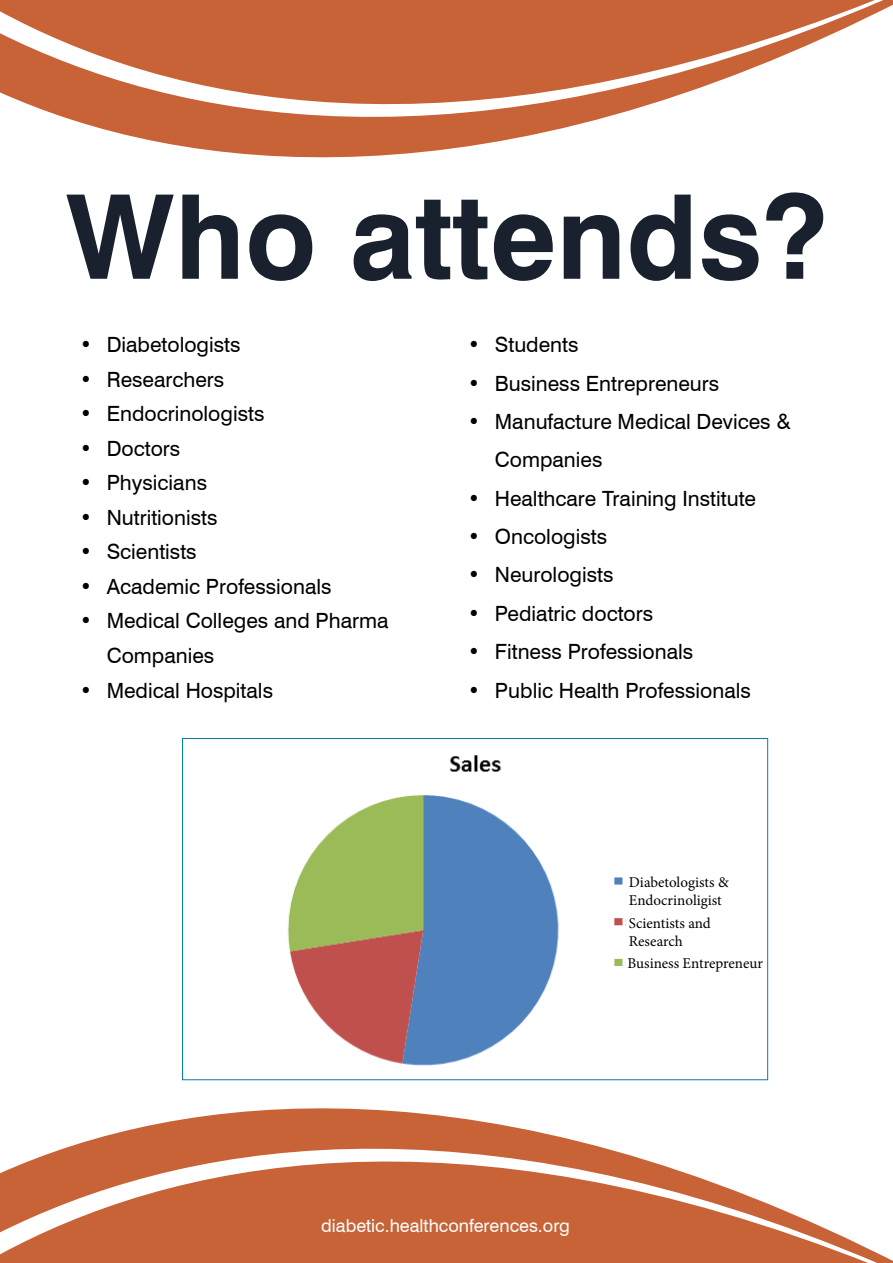
<style>
.page{position:relative;width:893px;height:1263px;background:#fff}
.page>*{position:absolute;margin:0;border:0;box-sizing:border-box;transform-origin:0 0}
.t1{font:700 117px "Swiss 721 BT";color:#1a212e}
.t2{font:21px/34.5px "Swiss 721 BT";color:#000}
.t3{font:18px "Swiss 721 BT";color:#fff}
.t4{font:15px/18px "Minion Pro";color:#000}
</style>
<div class="page">
<svg style="left:0;top:0;width:875px;height:158px;fill:#c86237"></svg>
<svg style="left:0;top:1108px;width:875px;height:155px;fill:#c86237"></svg>
<img style="left:287px;top:755px;width:339px;height:311px">
<h1 class="t1" style="left:65px;top:166px;width:763px">Who attends?</h1>
<p class="t2" style="left:80px;top:327px;width:162px">• Diabetologists</p>
<p class="t2" style="left:80px;top:362px;width:146px">• Researchers</p>
<p class="t2" style="left:80px;top:396px;width:186px">• Endocrinologists</p>
<p class="t2" style="left:80px;top:431px;width:102px">• Doctors</p>
<p class="t2" style="left:80px;top:465px;width:129px">• Physicians</p>
<p class="t2" style="left:80px;top:500px;width:139px">• Nutritionists</p>
<p class="t2" style="left:80px;top:534px;width:118px">• Scientists</p>
<p class="t2" style="left:80px;top:569px;width:253px">• Academic Professionals</p>
<p class="t2" style="left:107px;top:604px;width:283px;text-indent:-27px">• Medical Colleges and Pharma<br>Companies</p>
<p class="t2" style="left:80px;top:673px;width:195px">• Medical Hospitals</p>
<p class="t2" style="left:468px;top:327px;width:112px">• Students</p>
<p class="t2" style="left:468px;top:366px;width:253px">• Business Entrepreneurs</p>
<p class="t2" style="left:495px;top:402px;width:297px;line-height:38.4px;text-indent:-27px">• Manufacture Medical Devices &amp;<br>Companies</p>
<p class="t2" style="left:468px;top:481px;width:290px">• Healthcare Training Institute</p>
<p class="t2" style="left:468px;top:519px;width:141px">• Oncologists</p>
<p class="t2" style="left:468px;top:557px;width:147px">• Neurologists</p>
<p class="t2" style="left:468px;top:596px;width:187px">• Pediatric doctors</p>
<p class="t2" style="left:468px;top:634px;width:227px">• Fitness Professionals</p>
<p class="t2" style="left:468px;top:673px;width:285px">• Public Health Professionals</p>
<p class="t4" style="left:629px;top:873px;width:101px">Diabetologists &amp;<br>Endocrinoligist</p>
<p class="t4" style="left:629px;top:914px;width:84px">Scientists and<br>Research</p>
<p class="t4" style="left:628px;top:954px;width:137px">Business Entrepreneur</p>
<p class="t3" style="left:321px;top:1214px;width:250px">diabetic.healthconferences.org</p>
</div>
